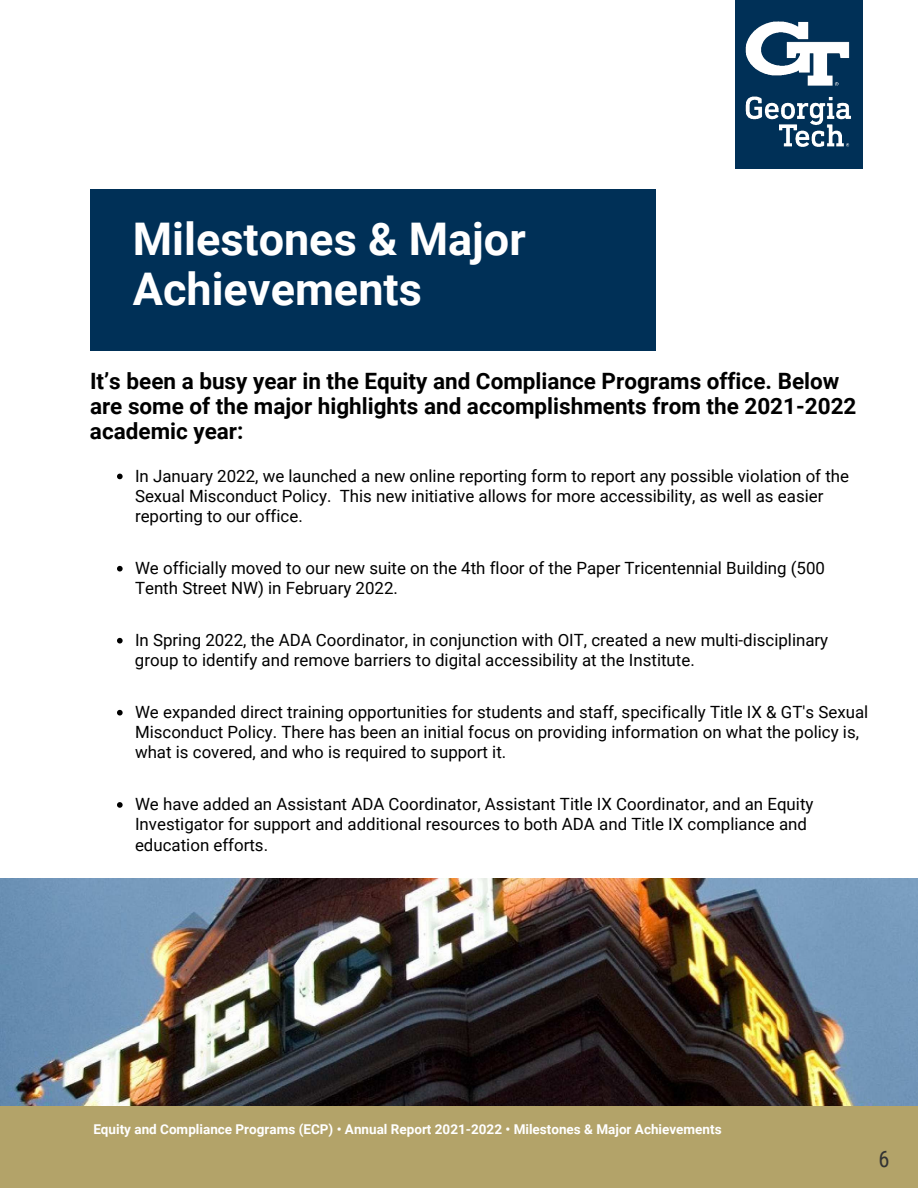
<style>
.page{position:relative;width:918px;height:1188px;background:#b3a369}
.page>*{position:absolute;margin:0;border:0;box-sizing:border-box;transform-origin:0 0}
.t1{font:700 45px/49.5px "Roboto";color:#fff}
.t2{font:700 22.5px/24.8px "Roboto";color:#000}
.t3{font:22.5px "Roboto Condensed";color:#333}
.t4{font:16.8px/20.2px "Roboto";color:#000}
.t5{font:700 13.5px "Roboto";color:#fff}
</style>
<div class="page">
<div style="left:0;top:0;width:918px;height:879px;background:#fff"></div>
<div style="left:90px;top:189px;width:566px;height:162px;background:#003057"></div>
<div style="left:736px;top:0;width:127px;height:169px;background:#003057"></div>
<img style="left:735px;top:11px;width:116px;height:145px">
<img style="left:0;top:879px;width:918px;height:227px">
<svg style="left:117px;top:474px;width:6px;height:5px"></svg>
<svg style="left:117px;top:566px;width:6px;height:6px"></svg>
<svg style="left:117px;top:638px;width:6px;height:6px"></svg>
<svg style="left:117px;top:710px;width:6px;height:6px"></svg>
<svg style="left:117px;top:802px;width:6px;height:6px"></svg>
<h2 class="t1" style="left:133px;top:213px;width:395px">Milestones &amp; Major<br>Achievements</h2>
<p class="t2" style="left:90px;top:368px;width:768px">It’s been a busy year in the Equity and Compliance Programs office. Below are some of the major highlights and accomplishments from the 2021-2022 academic year:</p>
<p class="t4" style="left:135px;top:465px;width:716px">In January 2022, we launched a new online reporting form to report any possible violation of the<br>Sexual Misconduct Policy. This new initiative allows for more accessibility, as well as easier reporting to our office.</p>
<p class="t4" style="left:135px;top:557px;width:692px">We officially moved to our new suite on the 4th floor of the Paper Tricentennial Building (500<br>Tenth Street NW) in February 2022.</p>
<p class="t4" style="left:135px;top:629px;width:695px">In Spring 2022, the ADA Coordinator, in conjunction with OIT, created a new multi-disciplinary group to identify and remove barriers to digital accessibility at the Institute.</p>
<p class="t4" style="left:135px;top:701px;width:735px">We expanded direct training opportunities for students and staff, specifically Title IX &amp; GT's Sexual<br>Misconduct Policy. There has been an initial focus on providing information on what the policy is, what is covered, and who is required to support it.</p>
<p class="t4" style="left:135px;top:793px;width:680px">We have added an Assistant ADA Coordinator, Assistant Title IX Coordinator, and an Equity<br>Investigator for support and additional resources to both ADA and Title IX compliance and education efforts.</p>
<p class="t5" style="left:93px;top:1120px;width:630px">Equity and Compliance Programs (ECP) • Annual Report 2021-2022 • Milestones &amp; Major Achievements</p>
<h2 class="t3" style="left:879px;top:1143px;width:13px">6</h2>
</div>
